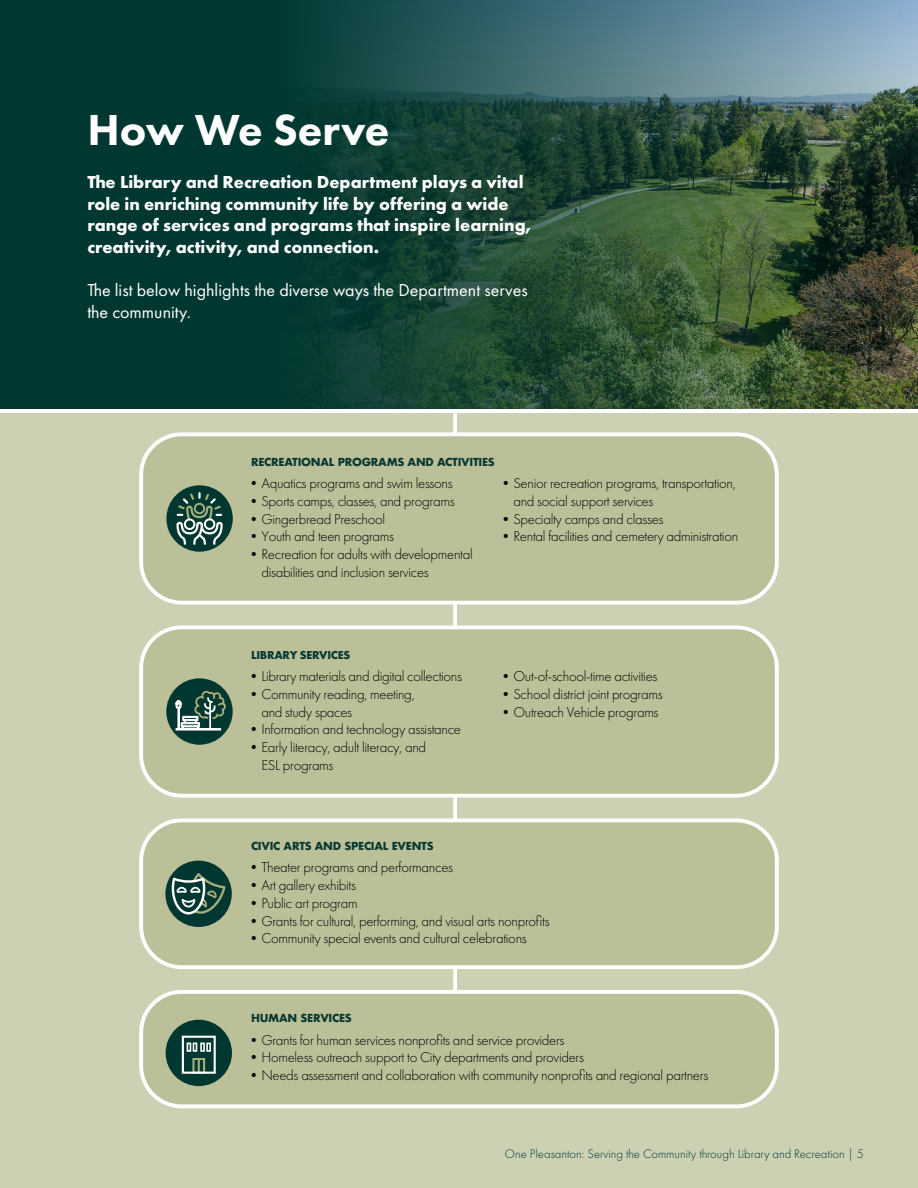
<style>
.page{position:relative;width:918px;height:1188px;background:#ccd1b4}
.page>*{position:absolute;margin:0;border:0;box-sizing:border-box;transform-origin:0 0}
.Headline{font:800 45px "Futura PT";color:#fff}
.Body_Type{font:700 18px/21.6px "Futura PT";color:#fff}
.Body_Type-2{font:18px/21.6px "Futura PT";color:#fff}
.t1{font:300 14.85px/17.7px "Futura PT";letter-spacing:-.02em;color:#040503}
.t2{font:300 12.75px "Futura PT";color:#003831}
.t3{font:700 12px "Futura PT";letter-spacing:-.02em;color:#083931}
.t4{font:700 10.8px "Futura";letter-spacing:-.025em;color:#083931}
</style>
<div class="page">
<div style="left:0;top:0;width:918px;height:411px;background:#003831"></div>
<svg style="left:453px;top:413px;width:4px;height:577px"></svg>
<div style="left:141px;top:434px;width:636px;height:169px;background:#bbc099;border-radius:41px"></div>
<div style="left:139px;top:432px;width:640px;height:173px;border:4px solid #fff;border-radius:41px"></div>
<div style="left:166px;top:485px;width:67px;height:67px;background:#003831;border-radius:50%"></div>
<svg style="left:175px;top:432px;width:49px;height:114px"></svg>
<div style="left:194px;top:503px;width:11px;height:11px;border:2px solid #a4ad7a;border-radius:50%"></div>
<div style="left:184px;top:519px;width:11px;height:11px;border:2px solid #fff;border-radius:50%"></div>
<div style="left:204px;top:518px;width:11px;height:12px;border:2px solid #fff;border-radius:50%"></div>
<div style="left:141px;top:627px;width:636px;height:169px;background:#bbc099;border-radius:41px"></div>
<div style="left:139px;top:625px;width:640px;height:173px;border:4px solid #fff;border-radius:41px"></div>
<div style="left:166px;top:678px;width:67px;height:67px;background:#003831;border-radius:50%"></div>
<svg style="left:175px;top:690px;width:52px;height:40px"></svg>
<div style="left:176px;top:729px;width:45px;height:1px;border:1px solid #fff"></div>
<div style="left:141px;top:820px;width:636px;height:147px;background:#bbc099;border-radius:41px"></div>
<div style="left:139px;top:818px;width:640px;height:151px;border:4px solid #fff;border-radius:41px"></div>
<div style="left:165px;top:861px;width:67px;height:66px;background:#003831;border-radius:50%"></div>
<svg style="left:171px;top:871px;width:56px;height:45px"></svg>
<div style="left:141px;top:992px;width:636px;height:114px;background:#bbc099;border-radius:41px"></div>
<div style="left:139px;top:990px;width:640px;height:118px;border:4px solid #fff;border-radius:41px"></div>
<div style="left:166px;top:1020px;width:66px;height:66px;background:#003831;border-radius:50%"></div>
<div style="left:192px;top:1058px;width:13px;height:16px;border:2px solid #a4ad7a"></div>
<svg style="left:187px;top:1043px;width:10px;height:9px"></svg>
<div style="left:206px;top:1043px;width:5px;height:9px;border:2px solid #fff"></div>
<div style="left:200px;top:1043px;width:5px;height:9px;border:2px solid #fff"></div>
<svg style="left:198px;top:1059px;width:2px;height:12px"></svg>
<div style="left:182px;top:1036px;width:34px;height:38px;border:2px solid #fff"></div>
<hr style="left:0;top:409px;width:918px;height:4px;background:#fff">
<img style="left:315px;top:0;width:603px;height:408px">
<p class="Headline" style="left:87px;top:102px;width:304px">How We Serve</p>
<p class="Body_Type" style="left:87px;top:171px;width:445px">The Library and Recreation Department plays a vital role in enriching community life by offering a wide range of services and programs that inspire learning, creativity, activity, and connection.</p>
<p class="Body_Type-2" style="left:87px;top:279px;width:442px">The list below highlights the diverse ways the Department serves the community.</p>
<p class="t4" style="left:251px;top:454px;width:245px">RECREATIONAL PROGRAMS AND ACTIVITIES</p>
<p class="t1" style="left:247px;top:474px;width:208px">•Aquatics programs and swim lessons</p>
<p class="t1" style="left:247px;top:492px;width:210px">•Sports camps, classes, and programs</p>
<p class="t1" style="left:247px;top:510px;width:140px">•Gingerbread Preschool</p>
<p class="t1" style="left:247px;top:528px;width:149px">•Youth and teen programs</p>
<p class="t1" style="left:261px;top:545px;width:213px;text-indent:-15px">•Recreation for adults with developmental disabilities and inclusion services</p>
<p class="t1" style="left:513px;top:474px;width:224px;text-indent:-15px">•Senior recreation programs, transportation, and social support services</p>
<p class="t1" style="left:499px;top:510px;width:166px">•Specialty camps and classes</p>
<p class="t1" style="left:499px;top:528px;width:241px">•Rental facilities and cemetery administration</p>
<p class="t3" style="left:251px;top:647px;width:101px">LIBRARY SERVICES</p>
<p class="t1" style="left:247px;top:667px;width:217px">•Library materials and digital collections</p>
<p class="t1" style="left:261px;top:685px;width:155px;text-indent:-15px">•Community reading, meeting, and study spaces</p>
<p class="t1" style="left:247px;top:721px;width:216px">•Information and technology assistance</p>
<p class="t1" style="left:261px;top:738px;width:166px;text-indent:-15px">•Early literacy, adult literacy, and<br>ESL programs</p>
<p class="t1" style="left:499px;top:667px;width:160px">•Out-of-school-time activities</p>
<p class="t1" style="left:499px;top:685px;width:166px">•School district joint programs</p>
<p class="t1" style="left:499px;top:703px;width:162px">•Outreach Vehicle programs</p>
<p class="t4" style="left:251px;top:838px;width:184px">CIVIC ARTS AND SPECIAL EVENTS</p>
<p class="t1" style="left:247px;top:859px;width:208px">•Theater programs and performances</p>
<p class="t1" style="left:247px;top:876px;width:111px">•Art gallery exhibits</p>
<p class="t1" style="left:247px;top:894px;width:113px">•Public art program</p>
<p class="t1" style="left:247px;top:912px;width:305px">•Grants for cultural, performing, and visual arts nonprofits</p>
<p class="t1" style="left:247px;top:930px;width:282px">•Community special events and cultural celebrations</p>
<p class="t4" style="left:251px;top:1010px;width:102px">HUMAN SERVICES</p>
<p class="t1" style="left:247px;top:1031px;width:319px">•Grants for human services nonprofits and service providers</p>
<p class="t1" style="left:247px;top:1049px;width:339px">•Homeless outreach support to City departments and providers</p>
<p class="t1" style="left:247px;top:1066px;width:463px">•Needs assessment and collaboration with community nonprofits and regional partners</p>
<p class="t2" style="left:505px;top:1146px;width:360px">One Pleasanton: Serving the Community through Library and Recreation | 5</p>
</div>
